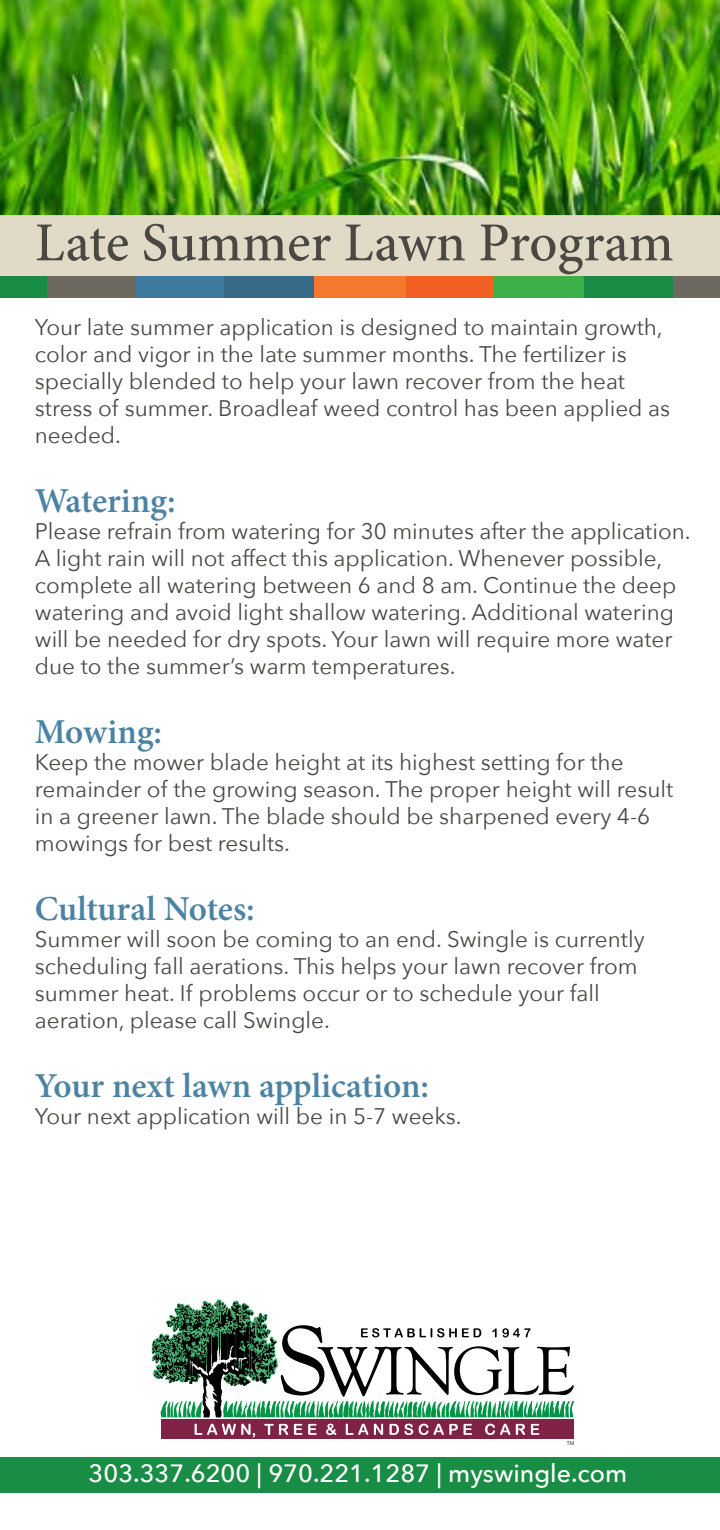
<style>
.page{position:relative;width:720px;height:1530px;background:#fff}
.page>*{position:absolute;margin:0;border:0;box-sizing:border-box;transform-origin:0 0}
.t1{font:500 55px "Minion Pro";color:#494843}
.t2{font:600 35px "Minion Pro";letter-spacing:-.005em;color:#4c83a3}
.t3{font:500 25px "Avenir Next";color:#fff}
.t4{font:22.5px/27px "Avenir Next";color:#494843}
.t5{font:300 5.25px "Helvetica Neue LT Pro";color:#000}
</style>
<div class="page">
<img style="left:0;top:0;width:720px;height:215px">
<div style="left:0;top:215px;width:720px;height:62px;background:#e1dac6"></div>
<div style="left:0;top:1457px;width:720px;height:36px;background:#198d45"></div>
<div style="left:161px;top:1420px;width:413px;height:19px;background:#802245"></div>
<svg style="left:264px;top:1424px;width:24px;height:11px"></svg>
<svg style="left:294px;top:1424px;width:8px;height:11px"></svg>
<svg style="left:308px;top:1424px;width:9px;height:11px"></svg>
<svg style="left:326px;top:1424px;width:10px;height:11px"></svg>
<svg style="left:346px;top:1424px;width:22px;height:11px"></svg>
<svg style="left:374px;top:1424px;width:9px;height:11px"></svg>
<svg style="left:389px;top:1424px;width:24px;height:11px"></svg>
<svg style="left:419px;top:1424px;width:9px;height:11px"></svg>
<svg style="left:434px;top:1424px;width:24px;height:11px"></svg>
<svg style="left:464px;top:1424px;width:8px;height:11px"></svg>
<svg style="left:485px;top:1424px;width:25px;height:11px"></svg>
<svg style="left:516px;top:1424px;width:9px;height:11px"></svg>
<svg style="left:531px;top:1424px;width:8px;height:11px"></svg>
<svg style="left:152px;top:1299px;width:422px;height:119px"></svg>
<svg style="left:195px;top:1424px;width:60px;height:13px"></svg>
<div style="left:134px;top:277px;width:92px;height:21px;background:#3e7a9d"></div>
<div style="left:224px;top:277px;width:92px;height:21px;background:#376a87"></div>
<div style="left:405px;top:277px;width:91px;height:21px;background:#f16022"></div>
<div style="left:314px;top:277px;width:92px;height:21px;background:#f4792f"></div>
<div style="left:495px;top:277px;width:91px;height:21px;background:#3caf49"></div>
<div style="left:44px;top:277px;width:91px;height:21px;background:#6d6960"></div>
<div style="left:585px;top:277px;width:91px;height:21px;background:#198d45"></div>
<div style="left:0;top:277px;width:46px;height:21px;background:#198d45"></div>
<div style="left:674px;top:277px;width:46px;height:21px;background:#6d6960"></div>
<h1 class="t1" style="left:35px;top:206px;width:640px">Late Summer Lawn Program</h1>
<p class="t4" style="left:35px;top:312px;width:637px">Your late summer application is designed to maintain growth, color and vigor in the late summer months. The fertilizer is specially blended to help your lawn recover from the heat stress of summer. Broadleaf weed control has been applied as needed.</p>
<h2 class="t2" style="left:35px;top:476px;width:142px">Watering:</h2>
<p class="t4" style="left:35px;top:516px;width:657px">Please refrain from watering for 30 minutes after the application.<br>A light rain will not affect this application. Whenever possible, complete all watering between 6 and 8 am. Continue the deep watering and avoid light shallow watering. Additional watering will be needed for dry spots. Your lawn will require more water due to the summer’s warm temperatures.</p>
<h2 class="t2" style="left:35px;top:707px;width:129px">Mowing:</h2>
<p class="t4" style="left:35px;top:747px;width:640px">Keep the mower blade height at its highest setting for the remainder of the growing season. The proper height will result in a greener lawn. The blade should be sharpened every 4-6 mowings for best results.</p>
<h2 class="t2" style="left:35px;top:884px;width:221px">Cultural Notes:</h2>
<p class="t4" style="left:35px;top:924px;width:611px">Summer will soon be coming to an end. Swingle is currently scheduling fall aerations. This helps your lawn recover from summer heat. If problems occur or to schedule your fall aeration, please call Swingle.</p>
<h2 class="t2" style="left:35px;top:1061px;width:396px">Your next lawn application:</h2>
<p class="t4" style="left:35px;top:1101px;width:428px">Your next application will be in 5-7 weeks.</p>
<p class="t5" style="left:567px;top:1440px;width:9px">TM</p>
<p class="t3" style="left:89px;top:1452px;width:540px">303.337.6200 | 970.221.1287 | myswingle.com</p>
</div>
